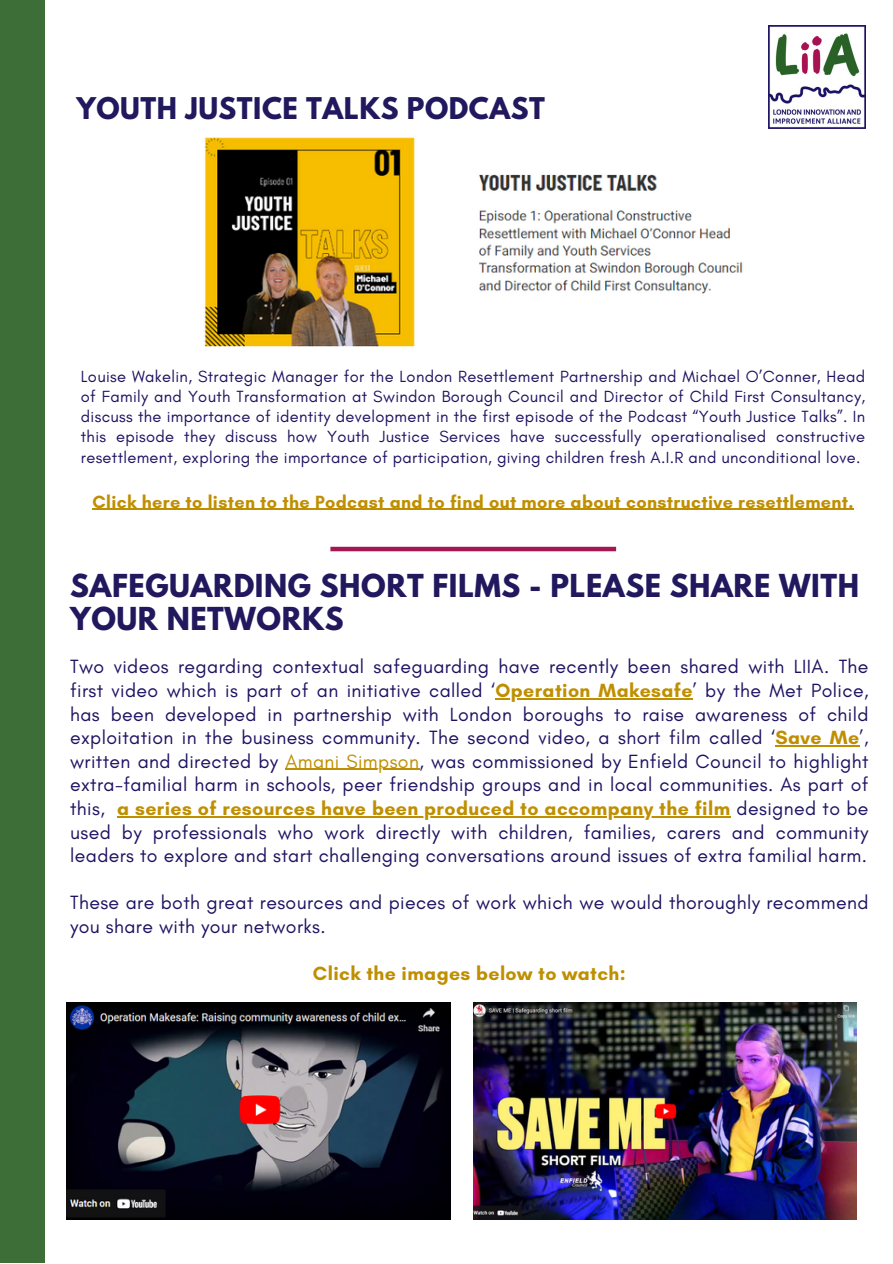
<style>
.page{position:relative;width:893px;height:1264px;background:#fff}
.page>*{position:absolute;margin:0;border:0;box-sizing:border-box;transform-origin:0 0}
.t1{font:700 28.05px/33.8px "League Spartan";letter-spacing:.02em;color:#21185e}
.t2{font:700 26.55px "League Spartan";letter-spacing:.02em;color:#21185e}
.t3{font:19.5px/23.5px "Glacial Indifference";letter-spacing:.02em;color:#1c1261;text-align:justify}
.t4{font:700 19.5px "Glacial Indifference";letter-spacing:.02em;color:#bf8f00}
.t5{font:700 18px "Glacial Indifference";letter-spacing:.02em;color:#bf8f00}
.t6{font:16.5px/20.2px "Glacial Indifference";letter-spacing:.02em;color:#1c1261;text-align:justify}
.s1{font-weight:700;color:#bf8f00}
.s2{color:#bf8f00}
</style>
<div class="page">
<div style="left:0;top:0;width:44px;height:1262px;background:#3d6e38"></div>
<img style="left:768px;top:26px;width:97px;height:103px">
<img style="left:204px;top:137px;width:539px;height:210px">
<hr style="left:330px;top:547px;width:286px;height:4px;background:#a41752">
<img style="left:67px;top:1002px;width:383px;height:217px">
<img style="left:473px;top:1002px;width:383px;height:217px">
<hr style="left:92px;top:508px;width:761px;height:2px;background:#bf8f00">
<hr style="left:495px;top:698px;width:197px;height:1px;background:#bf8f00">
<hr style="left:775px;top:745px;width:84px;height:1px;background:#bf8f00">
<hr style="left:285px;top:769px;width:134px;height:1px;background:#bf8f00">
<hr style="left:117px;top:816px;width:613px;height:1px;background:#bf8f00">
<p class="t2" style="left:76px;top:95px;width:470px">YOUTH JUSTICE TALKS PODCAST</p>
<p class="t6" style="left:81px;top:365px;width:785px">Louise Wakelin, Strategic Manager for the London Resettlement Partnership and Michael O’Conner, Head of Family and Youth Transformation at Swindon Borough Council and Director of Child First Consultancy, discuss the importance of identity development in the first episode of the Podcast “Youth Justice Talks”. In this episode they discuss how Youth Justice Services have successfully operationalised constructive resettlement, exploring the importance of participation, giving children fresh A.I.R and unconditional love.</p>
<p class="t5" style="left:92px;top:490px;width:762px">Click here to listen to the Podcast and to find out more about constructive resettlement.</p>
<p class="t1" style="left:70px;top:572px;width:790px">SAFEGUARDING SHORT FILMS - PLEASE SHARE WITH<br>YOUR NETWORKS</p>
<p class="t3" style="left:70px;top:654px;width:799px">Two videos regarding contextual safeguarding have recently been shared with LIIA. The first video which is part of an initiative called ‘<span class="s1">Operation Makesafe</span>’ by the Met Police, has been developed in partnership with London boroughs to raise awareness of child exploitation in the business community. The second video, a short film called ‘<span class="s1">Save Me</span>’, written and directed by <span class="s2">Amani Simpson</span>, was commissioned by Enfield Council to highlight extra-familial harm in schools, peer friendship groups and in local communities. As part of this, <span class="s1">a series of resources have been produced to accompany the film</span> designed to be used by professionals who work directly with children, families, carers and community leaders to explore and start challenging conversations around issues of extra familial harm.</p>
<p class="t3" style="left:70px;top:890px;width:799px">These are both great resources and pieces of work which we would thoroughly recommend you share with your networks.</p>
<p class="t4" style="left:313px;top:961px;width:314px">Click the images below to watch:</p>
</div>
